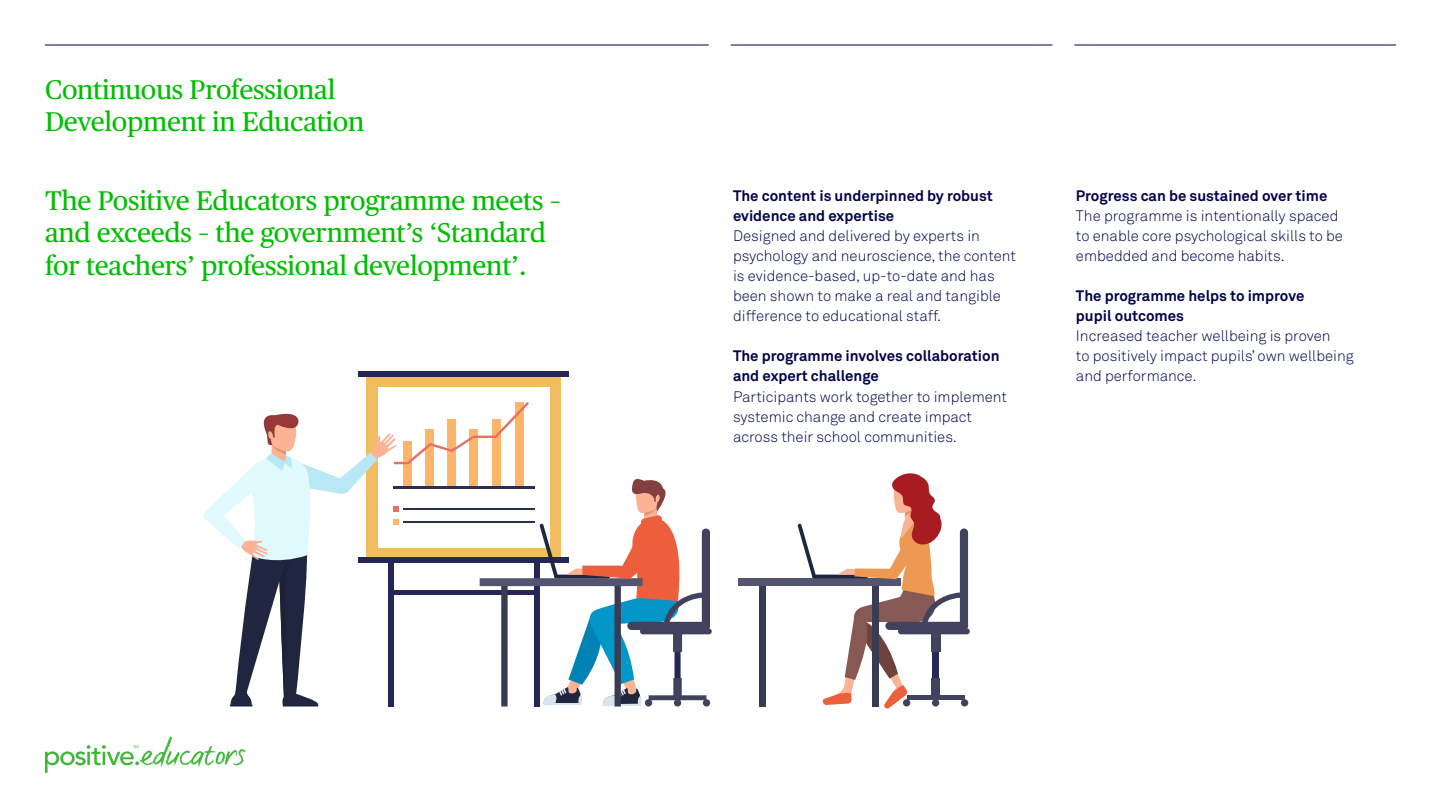
<style>
.page{position:relative;width:1440px;height:810px;background:#fff}
.page>*{position:absolute;margin:0;border:0;box-sizing:border-box;transform-origin:0 0}
.t1{font:27px/32.4px "Publico Text";letter-spacing:-.01em;color:#00be00}
.t2{font:300 15px/20.1px "Akkurat";color:#00004d}
.t3{font:700 15px/20.1px "Akkurat";color:#00004d}
</style>
<div class="page">
<svg style="left:45px;top:736px;width:201px;height:37px"></svg>
<div style="left:366px;top:377px;width:194px;height:181px;background:#f2bd61"></div>
<hr style="left:45px;top:45px;width:664px;height:1px;background:#00004d">
<hr style="left:731px;top:45px;width:321px;height:1px;background:#00004d">
<hr style="left:1074px;top:45px;width:322px;height:1px;background:#00004d">
<div style="left:378px;top:387px;width:172px;height:160px;background:#fff"></div>
<hr style="left:393px;top:486px;width:142px;height:3px;background:#2b304d">
<hr style="left:403px;top:508px;width:132px;height:2px;background:#2b304d">
<hr style="left:403px;top:521px;width:132px;height:1px;background:#2b304d">
<div style="left:359px;top:371px;width:210px;height:6px;background:#262657"></div>
<div style="left:359px;top:557px;width:210px;height:6px;background:#262657"></div>
<div style="left:534px;top:560px;width:5px;height:147px;background:#262657"></div>
<div style="left:391px;top:590px;width:146px;height:5px;background:#262657"></div>
<svg style="left:703px;top:699px;width:7px;height:8px"></svg>
<div style="left:702px;top:529px;width:8px;height:101px;background:#42425e;border-radius:4px"></div>
<div style="left:640px;top:628px;width:72px;height:6px;background:#42425e;border-radius:3px"></div>
<div style="left:480px;top:578px;width:163px;height:8px;background:#525470"></div>
<svg style="left:540px;top:475px;width:168px;height:231px"></svg>
<div style="left:960px;top:528px;width:8px;height:102px;background:#42425e;border-radius:4px"></div>
<div style="left:898px;top:628px;width:72px;height:6px;background:#42425e;border-radius:3px"></div>
<div style="left:759px;top:582px;width:7px;height:125px;background:#383b52"></div>
<div style="left:738px;top:578px;width:163px;height:8px;background:#525470"></div>
<svg style="left:798px;top:524px;width:18px;height:52px"></svg>
<hr style="left:812px;top:575px;width:56px;height:3px;background:#212640;border-radius:2px">
<svg style="left:822px;top:473px;width:144px;height:236px"></svg>
<svg style="left:204px;top:402px;width:325px;height:305px"></svg>
<h1 class="t1" style="left:45px;top:72px;width:321px">Continuous Professional<br>Development in Education</h1>
<h1 class="t1" style="left:45px;top:183px;width:517px">The Positive Educators programme meets – and exceeds – the government’s ‘Standard for teachers’ professional development’.</h1>
<p class="t3" style="left:733px;top:185px;width:261px">The content is underpinned by robust evidence and expertise</p>
<p class="t2" style="left:733px;top:226px;width:285px">Designed and delivered by experts in psychology and neuroscience, the content is evidence-based, up-to-date and has been shown to make a real and tangible difference to educational staff.</p>
<p class="t3" style="left:733px;top:346px;width:268px">The programme involves collaboration and expert challenge</p>
<p class="t2" style="left:733px;top:387px;width:276px">Participants work together to implement systemic change and create impact across their school communities.</p>
<p class="t3" style="left:1076px;top:185px;width:253px">Progress can be sustained over time</p>
<p class="t2" style="left:1076px;top:206px;width:268px">The programme is intentionally spaced to enable core psychological skills to be embedded and become habits.</p>
<p class="t3" style="left:1076px;top:286px;width:230px">The programme helps to improve pupil outcomes</p>
<p class="t2" style="left:1076px;top:326px;width:279px">Increased teacher wellbeing is proven<br>to positively impact pupils’ own wellbeing and performance.</p>
</div>
